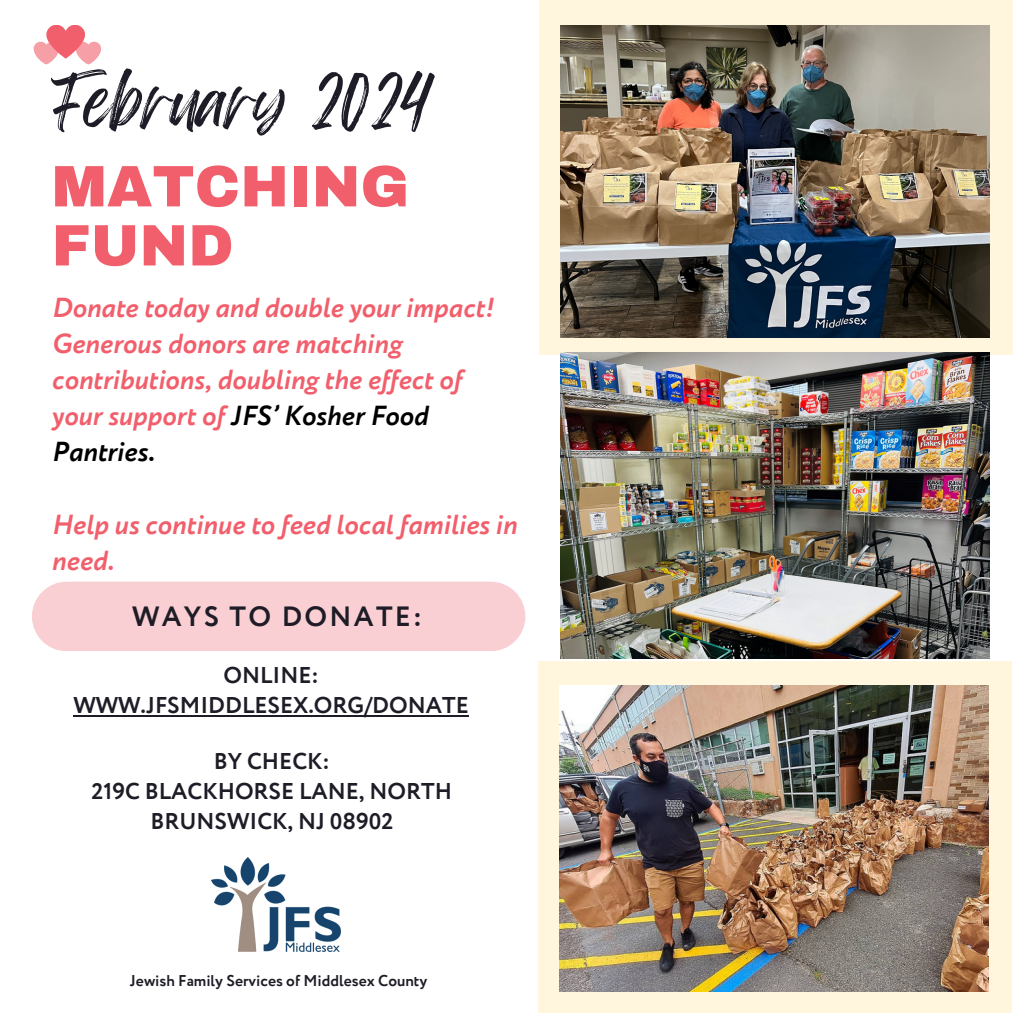
<style>
.page{position:relative;width:1013px;height:1013px;background:#fff}
.page>*{position:absolute;margin:0;border:0;box-sizing:border-box;transform-origin:0 0}
.t1{font:60.62px "Feeling Passionate";color:#1e1c26}
.t2{font:900 58.5px/59px "Archivo";color:#f15f6c}
.t3{font:700 27.75px "Circe";letter-spacing:.085em;color:#1e1c26}
.t4{font:italic 700 27.38px/36.1px "Circe";color:#f15f6c}
.t5{font:700 22.75px/30px "Circe";color:#1e1c26;text-align:center}
.t6{font:700 15.62px "Circe";color:#1e1c26}
.s1{color:#000}
</style>
<div class="page">
<div style="left:539px;top:0;width:473px;height:354px;background:#fff6dd"></div>
<img style="left:560px;top:25px;width:429px;height:312px">
<div style="left:538px;top:661px;width:473px;height:351px;background:#fff6dd"></div>
<img style="left:559px;top:685px;width:429px;height:306px">
<img style="left:560px;top:353px;width:429px;height:305px">
<div style="left:32px;top:581px;width:493px;height:70px;background:#facfd3;border-radius:35px"></div>
<svg style="left:34px;top:25px;width:67px;height:39px"></svg>
<img style="left:211px;top:857px;width:130px;height:94px">
<hr style="left:73px;top:715px;width:396px;height:2px;background:#1e1c26">
<p class="t1" style="left:52px;top:52px;width:381px">February 2024</p>
<p class="t2" style="left:52px;top:157px;width:359px">MATCHING<br>FUND</p>
<h2 class="t4" style="left:52px;top:291px;width:443px">Donate today and double your impact!<br>Generous donors are matching contributions, doubling the effect of your support of <span class="s1">JFS’ Kosher Food<br>Pantries.</span></h2>
<h1 class="t4" style="left:52px;top:507px;width:467px">Help us continue to feed local families in need.</h1>
<h4 class="t3" style="left:132px;top:598px;width:291px">WAYS TO DONATE:</h4>
<h4 class="t5" style="left:73px;top:662px;width:397px">ONLINE:<br>WWW.JFSMIDDLESEX.ORG/DONATE</h4>
<p class="t5" style="left:92px;top:747px;width:362px">BY CHECK:<br>219C BLACKHORSE LANE, NORTH<br>BRUNSWICK, NJ 08902</p>
<h3 class="t6" style="left:130px;top:969px;width:299px">Jewish Family Services of Middlesex County</h3>
</div>
